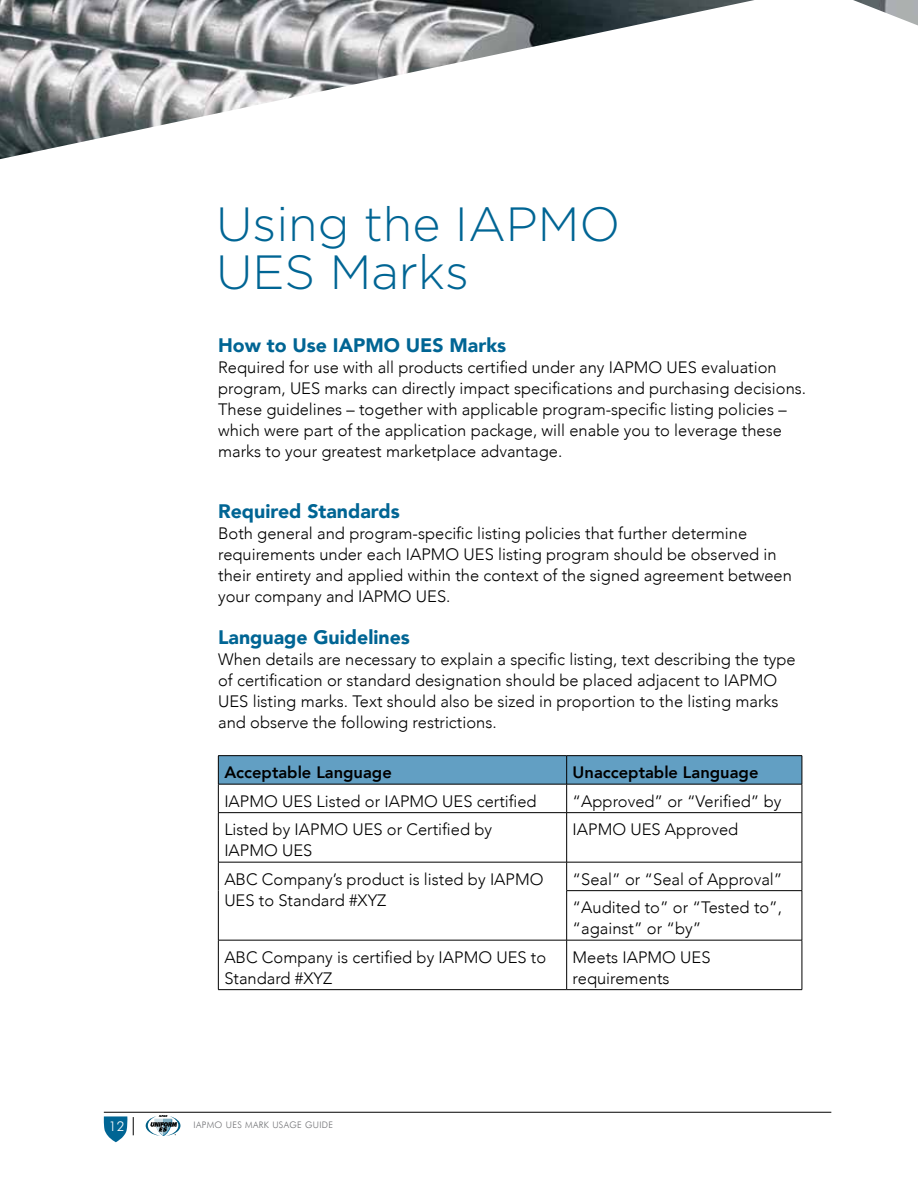
<style>
.page{position:relative;width:918px;height:1188px;background:#fff}
.page>*{position:absolute;margin:0;border:0;box-sizing:border-box;transform-origin:0 0}
.t1{font:300 48px/48.4px "Gotham";color:#006594}
.t2{font:900 19.5px "Avenir";color:#006594}
.t3{font:300 16.5px/21px "Avenir";color:#000}
.t4{font:800 16.5px "Avenir";color:#000}
.t5{font:300 13.5px "Futura BT";color:#fff}
.t6{font:300 9px "Futura BT";letter-spacing:.04em;color:#6d6e71}
</style>
<div class="page">
<svg style="left:104px;top:1116px;width:23px;height:26px"></svg>
<hr style="left:104px;top:1112px;width:727px;height:1px;background:#000">
<svg style="left:133px;top:1117px;width:1px;height:18px"></svg>
<svg style="left:146px;top:1115px;width:34px;height:21px"></svg>
<svg style="left:0;top:0;width:918px;height:160px"></svg>
<hr style="left:218px;top:755px;width:349px;height:1px;background:#000">
<hr style="left:567px;top:755px;width:235px;height:1px;background:#000">
<svg style="left:218px;top:756px;width:585px;height:56px"></svg>
<hr style="left:218px;top:812px;width:349px;height:1px;background:#000">
<hr style="left:218px;top:813px;width:1px;height:49px;background:#000">
<hr style="left:567px;top:812px;width:235px;height:1px;background:#000">
<hr style="left:566px;top:813px;width:1px;height:49px;background:#000">
<hr style="left:802px;top:813px;width:1px;height:49px;background:#000">
<hr style="left:218px;top:862px;width:349px;height:1px;background:#000">
<svg style="left:218px;top:862px;width:1px;height:29px"></svg>
<hr style="left:567px;top:862px;width:235px;height:1px;background:#000">
<svg style="left:566px;top:862px;width:1px;height:28px"></svg>
<svg style="left:802px;top:862px;width:1px;height:28px"></svg>
<hr style="left:218px;top:891px;width:1px;height:49px;background:#000">
<hr style="left:566px;top:890px;width:236px;height:1px;background:#000">
<hr style="left:566px;top:891px;width:1px;height:49px;background:#000">
<hr style="left:802px;top:891px;width:1px;height:49px;background:#000">
<hr style="left:218px;top:940px;width:349px;height:1px;background:#000">
<hr style="left:218px;top:940px;width:1px;height:49px;background:#000">
<hr style="left:567px;top:940px;width:235px;height:1px;background:#000">
<hr style="left:566px;top:940px;width:1px;height:49px;background:#000">
<hr style="left:802px;top:940px;width:1px;height:49px;background:#000">
<hr style="left:218px;top:989px;width:349px;height:1px;background:#000">
<hr style="left:567px;top:989px;width:235px;height:1px;background:#000">
<h1 class="t1" style="left:216px;top:198px;width:406px">Using the IAPMO<br>UES Marks</h1>
<p class="t2" style="left:218px;top:328px;width:290px">How to Use IAPMO UES Marks</p>
<p class="t3" style="left:218px;top:357px;width:590px">Required for use with all products certified under any IAPMO UES evaluation program, UES marks can directly impact specifications and purchasing decisions.<br>These guidelines – together with applicable program-specific listing policies – which were part of the application package, will enable you to leverage these marks to your greatest marketplace advantage.</p>
<p class="t2" style="left:218px;top:495px;width:183px">Required Standards</p>
<p class="t3" style="left:218px;top:523px;width:575px">Both general and program-specific listing policies that further determine requirements under each IAPMO UES listing program should be observed in their entirety and applied within the context of the signed agreement between your company and IAPMO UES.</p>
<p class="t2" style="left:218px;top:621px;width:193px">Language Guidelines</p>
<p class="t3" style="left:218px;top:649px;width:579px">When details are necessary to explain a specific listing, text describing the type of certification or standard designation should be placed adjacent to IAPMO UES listing marks. Text should also be sized in proportion to the listing marks and observe the following restrictions.</p>
<p class="t4" style="left:224px;top:760px;width:169px">Acceptable Language</p>
<p class="t4" style="left:573px;top:760px;width:187px">Unacceptable Language</p>
<p class="t3" style="left:224px;top:790px;width:314px">IAPMO UES Listed or IAPMO UES certified</p>
<p class="t3" style="left:573px;top:790px;width:210px">“Approved” or “Verified” by</p>
<p class="t3" style="left:224px;top:819px;width:269px">Listed by IAPMO UES or Certified by<br>IAPMO UES</p>
<p class="t3" style="left:573px;top:819px;width:167px">IAPMO UES Approved</p>
<p class="t3" style="left:224px;top:868px;width:321px">ABC Company’s product is listed by IAPMO<br>UES to Standard #XYZ</p>
<p class="t3" style="left:573px;top:865px;width:211px;line-height:28.5px">“Seal” or “Seal of Approval” “Audited to” or “Tested to”,</p>
<p class="t3" style="left:573px;top:918px;width:130px">“against” or “by”</p>
<p class="t3" style="left:224px;top:946px;width:323px">ABC Company is certified by IAPMO UES to<br>Standard #XYZ</p>
<p class="t3" style="left:573px;top:946px;width:139px">Meets IAPMO UES requirements</p>
<p class="t5" style="left:109px;top:1118px;width:17px">12</p>
<p class="t6" style="left:194px;top:1120px;width:141px">IAPMO UES MARK USAGE GUIDE</p>
</div>
